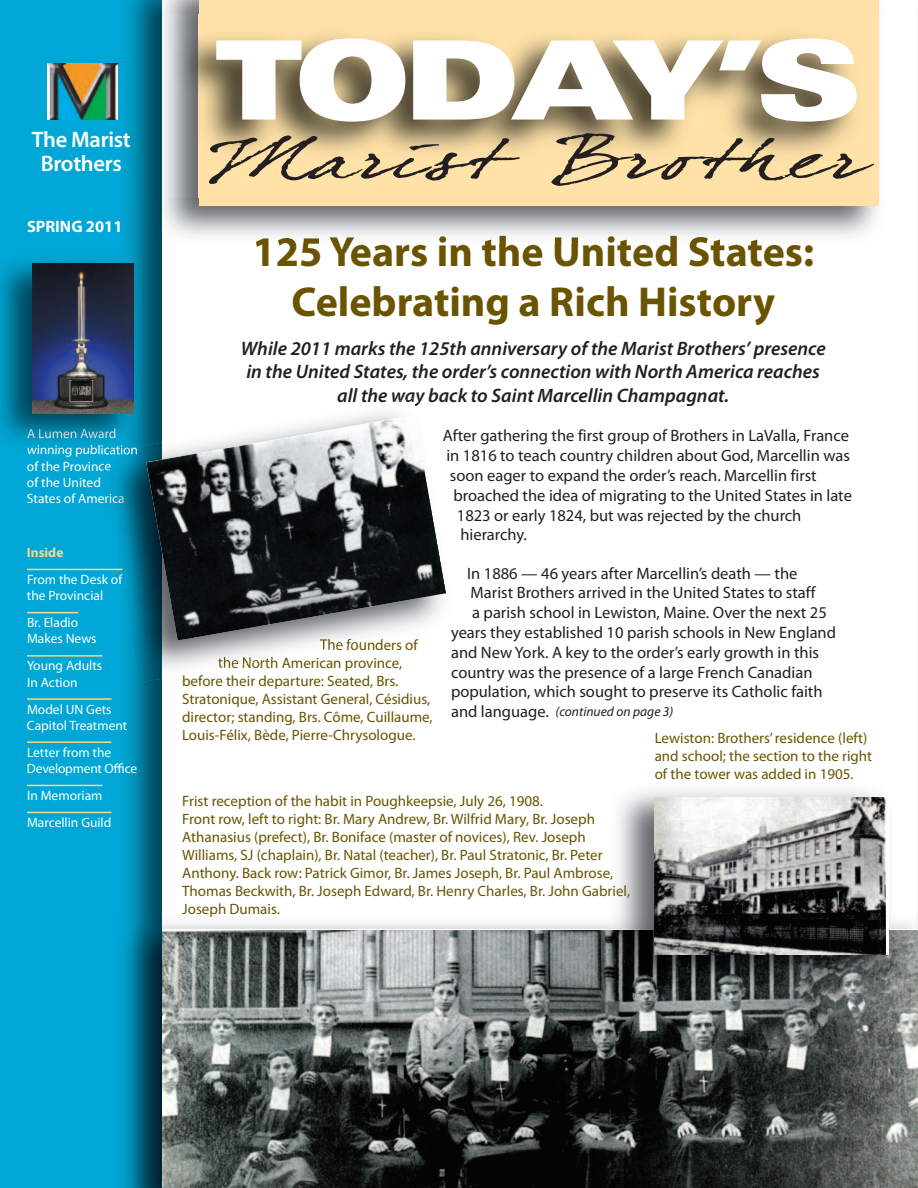
<style>
.page{position:relative;width:918px;height:1188px;background:#fff}
.page>*{position:absolute;margin:0;border:0;box-sizing:border-box;transform-origin:0 0}
.t1{font:900 expanded 109.5px "Univers";letter-spacing:-.075em;color:#fff}
.t2{font:55.5px "Dear Joefour";letter-spacing:.03em;color:#231f20;scale:1.7 1}
.t3{font:700 42px/50.4px "Myriad Pro";color:#6a5401;text-align:center}
.t4{font:600 22.5px/24px "Myriad Pro";letter-spacing:-.015em;color:#fff;text-align:center}
.t5{font:italic 600 19.5px/23.4px "Myriad Pro";color:#231f20;text-align:center}
.t6{font:16.5px "Myriad Pro";color:#231f20}
.t7{font:700 16.5px "Myriad Pro";color:#fff}
.t8{font:15px/18px "Myriad Pro";color:#6a5401}
.t9{font:13.5px/16.2px "Myriad Pro";color:#fff}
.t10{font:italic 13.5px "Myriad Pro";color:#231f20}
.t11{font:700 13.5px "Myriad Pro";color:#fed684}
</style>
<div class="page">
<div style="left:0;top:0;width:162px;height:1188px;background:#00a7d6"></div>
<img style="left:119px;top:916px;width:797px;height:272px">
<img style="left:162px;top:930px;width:756px;height:258px">
<hr style="left:27px;top:569px;width:95px;height:1px;background:#fed684">
<hr style="left:27px;top:612px;width:51px;height:1px;background:#fed684">
<hr style="left:27px;top:655px;width:75px;height:2px;background:#fed684">
<hr style="left:27px;top:698px;width:85px;height:2px;background:#fed684">
<hr style="left:27px;top:741px;width:84px;height:2px;background:#fed684">
<hr style="left:27px;top:785px;width:75px;height:1px;background:#fed684">
<hr style="left:27px;top:812px;width:84px;height:1px;background:#fed684">
<img style="left:162px;top:0;width:717px;height:244px">
<img style="left:256px;top:236px;width:347px;height:8px">
<div style="left:199px;top:0;width:679px;height:206px;background:#ffe1a7"></div>
<img style="left:127px;top:15px;width:752px;height:183px">
<img style="left:162px;top:15px;width:1px;height:183px">
<img style="left:48px;top:63px;width:70px;height:57px">
<img style="left:0;top:250px;width:141px;height:197px">
<img style="left:27px;top:429px;width:88px;height:9px">
<img style="left:27px;top:445px;width:88px;height:6px">
<img style="left:33px;top:263px;width:100px;height:150px">
<img style="left:611px;top:790px;width:285px;height:202px">
<img style="left:655px;top:797px;width:231px;height:157px">
<img style="left:111px;top:451px;width:8px;height:63px">
<img style="left:119px;top:443px;width:43px;height:240px">
<img style="left:393px;top:397px;width:26px;height:9px">
<img style="left:99px;top:451px;width:16px;height:5px">
<svg style="left:100px;top:463px;width:11px;height:8px"></svg>
<svg style="left:106px;top:493px;width:5px;height:10px"></svg>
<svg style="left:119px;top:569px;width:4px;height:11px"></svg>
<img style="left:119px;top:446px;width:22px;height:5px">
<svg style="left:114px;top:447px;width:5px;height:4px"></svg>
<img style="left:320px;top:641px;width:50px;height:9px">
<img style="left:218px;top:657px;width:55px;height:11px">
<img style="left:146px;top:415px;width:299px;height:226px">
<h3 class="t4" style="left:32px;top:129px;width:100px">The Marist<br>Brothers</h3>
<p class="t7" style="left:27px;top:220px;width:97px">SPRING 2011</p>
<p class="t9" style="left:27px;top:443px;width:112px">winning publication of the Province<br>of the United<br>States of America</p>
<p class="t11" style="left:27px;top:547px;width:38px">Inside</p>
<p class="t9" style="left:27px;top:572px;width:97px">From the Desk of the Provincial</p>
<p class="t9" style="left:27px;top:616px;width:71px">Br. Eladio<br>Makes News</p>
<p class="t9" style="left:27px;top:659px;width:77px">Young Adults<br>In Action</p>
<p class="t9" style="left:27px;top:702px;width:102px">Model UN Gets<br>Capitol Treatment</p>
<p class="t9" style="left:27px;top:745px;width:112px">Letter from the<br>Development Office</p>
<p class="t9" style="left:27px;top:783px;width:86px;line-height:27px">In Memoriam<br>Marcellin Guild</p>
<h1 class="t1" style="left:214px;top:40px;width:650px">TODAY’S</h1>
<h2 class="t2" style="left:211px;top:126px;width:386px">Marist Brother</h2>
<h3 class="t3" style="left:252px;top:230px;width:563px">125 Years in the United States:<br>Celebrating a Rich History</h3>
<h3 class="t5" style="left:241px;top:338px;width:587px">While 2011 marks the 125th anniversary of the Marist Brothers’ presence in the United States, the order’s connection with North America reaches all the way back to Saint Marcellin Champagnat.</h3>
<p class="t6" style="left:443px;top:430px;width:408px">After gathering the first group of Brothers in LaValla, France</p>
<p class="t6" style="left:446px;top:449px;width:405px">in 1816 to teach country children about God, Marcellin was</p>
<p class="t6" style="left:450px;top:469px;width:368px">soon eager to expand the order’s reach. Marcellin first</p>
<p class="t6" style="left:453px;top:489px;width:400px">broached the idea of migrating to the United States in late</p>
<p class="t6" style="left:457px;top:509px;width:346px">1823 or early 1824, but was rejected by the church</p>
<p class="t6" style="left:460px;top:529px;width:68px">hierarchy.</p>
<p class="t6" style="left:467px;top:567px;width:332px">In 1886 — 46 years after Marcellin’s death — the</p>
<p class="t6" style="left:471px;top:587px;width:346px">Marist Brothers arrived in the United States to staff</p>
<p class="t6" style="left:472px;top:606px;width:356px">a parish school in Lewiston, Maine. Over the next 25</p>
<p class="t6" style="left:451px;top:626px;width:387px">years they established 10 parish schools in New England</p>
<p class="t6" style="left:451px;top:646px;width:370px">and New York. A key to the order’s early growth in this</p>
<p class="t6" style="left:451px;top:666px;width:363px">country was the presence of a large French Canadian</p>
<p class="t6" style="left:451px;top:686px;width:373px">population, which sought to preserve its Catholic faith</p>
<p class="t6" style="left:451px;top:705px;width:99px">and language.</p>
<p class="t8" style="left:320px;top:637px;width:99px">The founders of</p>
<p class="t8" style="left:218px;top:655px;width:186px">the North American province,</p>
<p class="t8" style="left:182px;top:673px;width:218px">before their departure: Seated, Brs.</p>
<p class="t8" style="left:182px;top:691px;width:250px">Stratonique, Assistant General, Césidius,</p>
<p class="t8" style="left:182px;top:709px;width:252px">director; standing, Brs. Côme, Cuillaume,</p>
<p class="t8" style="left:182px;top:727px;width:235px">Louis-Félix, Bède, Pierre-Chrysologue.</p>
<p class="t8" style="left:655px;top:730px;width:219px">Lewiston: Brothers’residence (left) and school; the section to the right of the tower was added in 1905.</p>
<p class="t10" style="left:556px;top:707px;width:119px">(continued on page 3)</p>
<p class="t8" style="left:182px;top:793px;width:449px">Frist reception of the habit in Poughkeepsie, July 26, 1908.<br>Front row, left to right: Br. Mary Andrew, Br. Wilfrid Mary, Br. Joseph Athanasius (prefect), Br. Boniface (master of novices), Rev. Joseph Williams, SJ (chaplain), Br. Natal (teacher), Br. Paul Stratonic, Br. Peter Anthony. Back row: Patrick Gimor, Br. James Joseph, Br. Paul Ambrose, Thomas Beckwith, Br. Joseph Edward, Br. Henry Charles, Br. John Gabriel, Joseph Dumais.</p>
</div>
